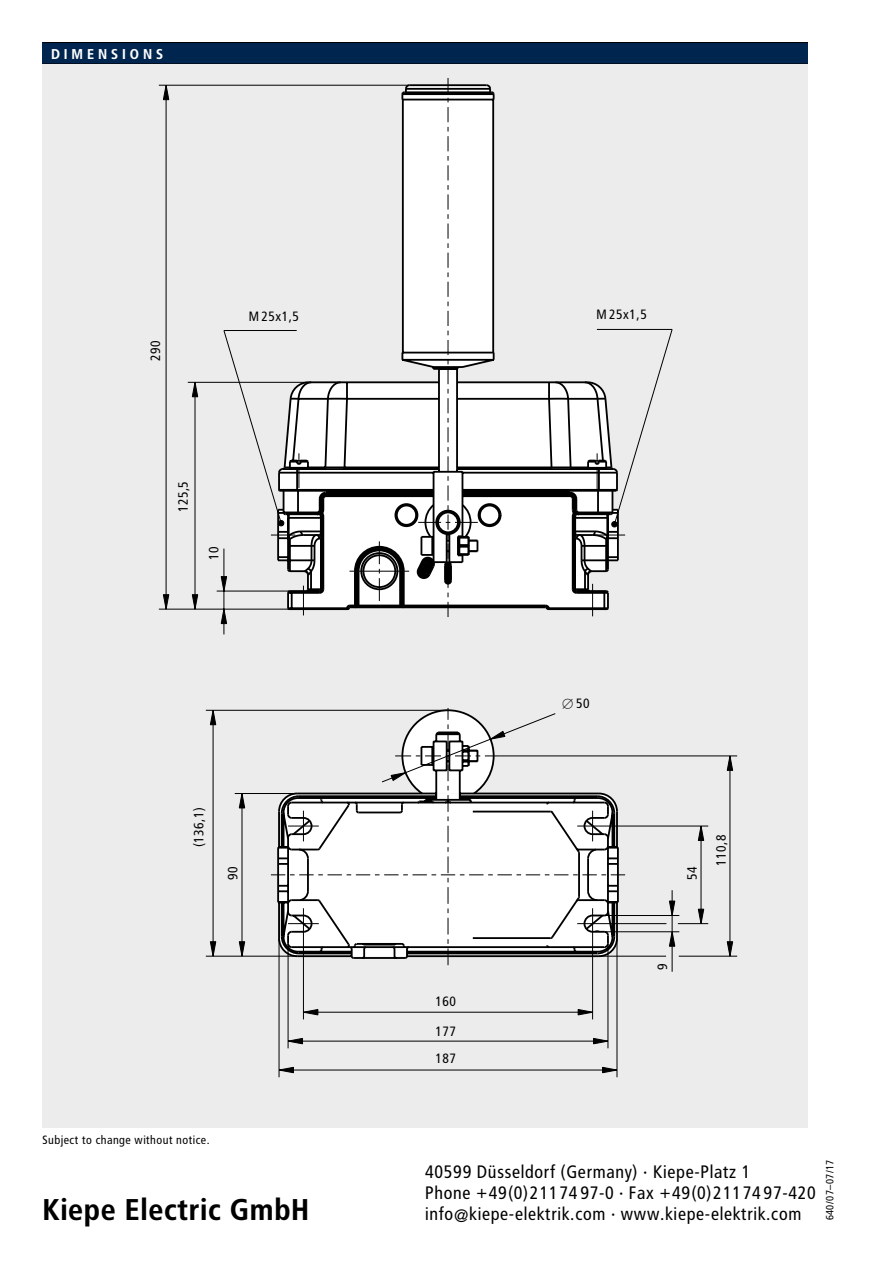
<style>
.page{position:relative;width:893px;height:1263px;background:#fff}
.page>*{position:absolute;margin:0;border:0;box-sizing:border-box;transform-origin:0 0}
.t1{font:700 30px "Transit";color:#000}
.t2{font:18px/21.3px "Transit";color:#000}
.t3{font:700 14.25px "Transit";letter-spacing:.25em;color:#fff}
.t4{font:13.5px/27.2px "Transit";color:#000}
.t5{font:12px "Transit";color:#000}
.t6{font:10.5px "Transit";color:#000}
.s1{font-family:"Math Technical P04";font-size:12px}
</style>
<div class="page">
<div style="left:43px;top:43px;width:765px;height:21px;background:#00264f"></div>
<hr style="left:43px;top:42px;width:765px;height:1px;background:#000">
<div style="left:43px;top:64px;width:765px;height:1063px;background:#ececec"></div>
<hr style="left:91px;top:708px;width:1px;height:385px;background:#000">
<hr style="left:91px;top:708px;width:660px;height:1px;background:#000">
<svg style="left:205px;top:710px;width:66px;height:247px"></svg>
<hr style="left:206px;top:956px;width:91px;height:1px;background:#000">
<hr style="left:235px;top:793px;width:62px;height:1px;background:#000">
<hr style="left:206px;top:710px;width:242px;height:1px;background:#000">
<svg style="left:271px;top:708px;width:354px;height:257px"></svg>
<svg style="left:287px;top:744px;width:322px;height:330px"></svg>
<svg style="left:466px;top:754px;width:272px;height:324px"></svg>
<svg style="left:221px;top:610px;width:6px;height:14px"></svg>
<svg style="left:221px;top:576px;width:6px;height:15px"></svg>
<svg style="left:163px;top:594px;width:6px;height:15px"></svg>
<svg style="left:192px;top:594px;width:6px;height:15px"></svg>
<hr style="left:91px;top:73px;width:1px;height:570px;background:#000">
<hr style="left:91px;top:73px;width:625px;height:1px;background:#000">
<hr style="left:166px;top:85px;width:1px;height:524px;background:#000">
<hr style="left:195px;top:382px;width:1px;height:227px;background:#000">
<hr style="left:159px;top:609px;width:130px;height:1px;background:#000">
<hr style="left:217px;top:591px;width:73px;height:1px;background:#000">
<hr style="left:224px;top:549px;width:1px;height:85px;background:#000">
<svg style="left:158px;top:73px;width:113px;height:452px"></svg>
<svg style="left:271px;top:73px;width:445px;height:544px"></svg>
<p class="t3" style="left:51px;top:45px;width:114px">DIMENSIONS</p>
<p class="t4" style="left:142px;top:361px;width:23px;rotate:-90deg">290</p>
<p class="t4" style="left:249px;top:302px;width:52px">M25x1,5</p>
<p class="t4" style="left:597px;top:301px;width:52px">M25x1,5</p>
<p class="t4" style="left:170px;top:512px;width:33px;rotate:-90deg">125,5</p>
<p class="t4" style="left:200px;top:560px;width:16px;rotate:-90deg">10</p>
<p class="t4" style="left:561px;top:690px;width:30px"><span class="s1">M</span> 50</p>
<p class="t4" style="left:185px;top:847px;width:42px;rotate:-90deg">(136,1)</p>
<p class="t4" style="left:219px;top:879px;width:16px;rotate:-90deg">90</p>
<p class="t4" style="left:678px;top:866px;width:33px;line-height:29px;text-indent:-14px;rotate:-90deg">54<br>110,8</p>
<p class="t4" style="left:436px;top:988px;width:23px">160</p>
<p class="t4" style="left:436px;top:1018px;width:23px">177<br>187</p>
<p class="t4" style="left:649px;top:970px;width:9px;rotate:-90deg">9</p>
<p class="t5" style="left:43px;top:1133px;width:169px">Subject to change without notice.</p>
<p class="t2" style="left:425px;top:1161px;width:393px">40599 Düsseldorf (Germany) · Kiepe-Platz 1<br>Phone +49(0)2117497-0 · Fax +49(0)2117497-420</p>
<h1 class="t1" style="left:43px;top:1192px;width:269px">Kiepe Electric GmbH</h1>
<p class="t2" style="left:425px;top:1204px;width:378px">info@kiepe-elektrik.com · www.kiepe-elektrik.com</p>
<p class="t6" style="left:824px;top:1220px;width:63px;rotate:-90deg">640/07–07/17</p>
</div>
